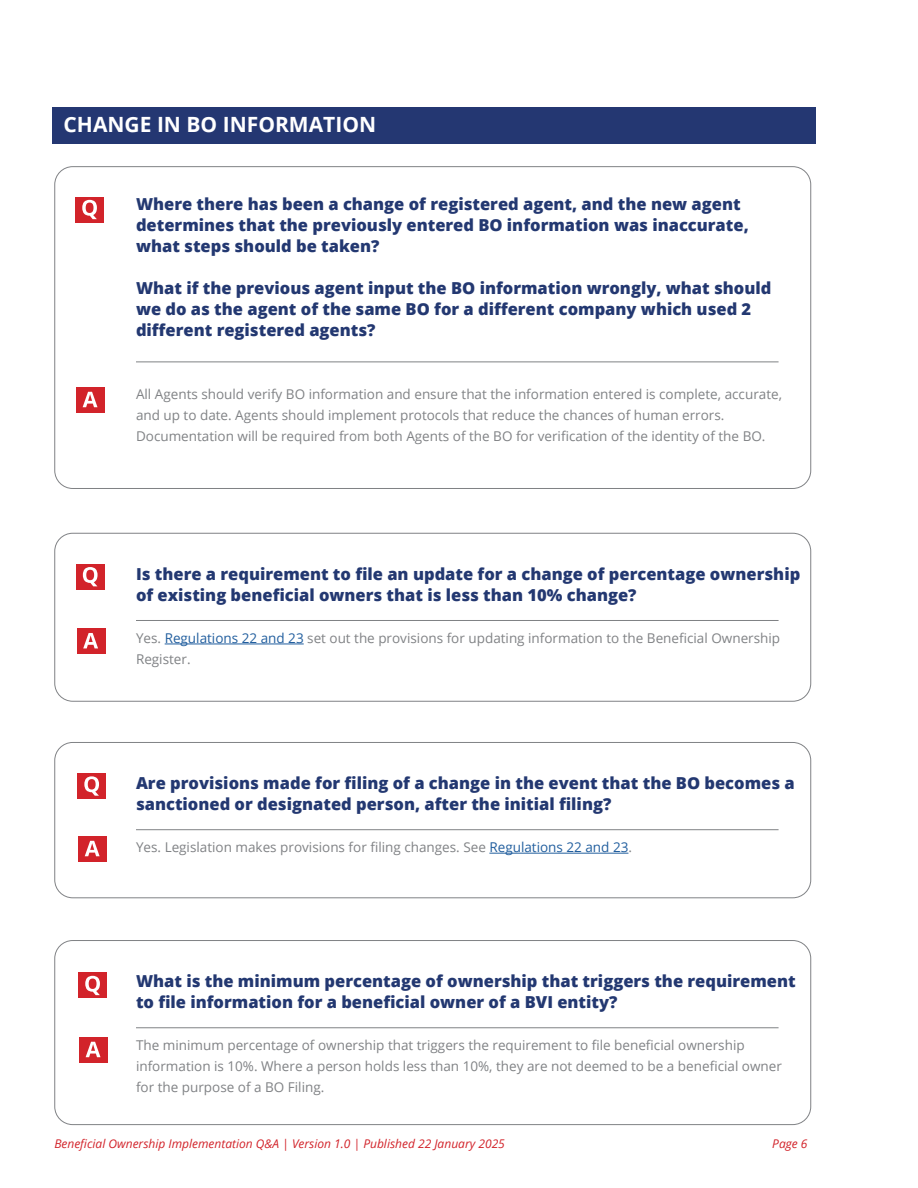
<style>
.page{position:relative;width:918px;height:1188px;background:#fff}
.page>*{position:absolute;margin:0;border:0;box-sizing:border-box;transform-origin:0 0}
.t1{font:700 21px "Open Sans";color:#fff}
.t2{font:800 16.5px/21px "Open Sans";color:#233871}
.t3{font:13.5px/21px "Open Sans";color:#808285}
.t4{font:italic 12px "Open Sans";color:#d2232a}
.s1{color:#215e9e}
</style>
<div class="page">
<hr style="left:136px;top:362px;width:643px;height:1px;background:#808285">
<hr style="left:165px;top:644px;width:139px;height:1px;background:#215e9e">
<div style="left:54px;top:533px;width:757px;height:169px;border:1px solid #808285;border-radius:18px"></div>
<hr style="left:136px;top:620px;width:643px;height:1px;background:#808285">
<div style="left:53px;top:107px;width:763px;height:37px;background:#243772"></div>
<hr style="left:489px;top:853px;width:139px;height:1px;background:#215e9e">
<div style="left:54px;top:742px;width:757px;height:156px;border:1px solid #808285;border-radius:18px"></div>
<hr style="left:136px;top:829px;width:643px;height:1px;background:#808285">
<div style="left:54px;top:940px;width:757px;height:185px;border:1px solid #808285;border-radius:18px"></div>
<hr style="left:136px;top:1027px;width:643px;height:1px;background:#808285">
<div style="left:75px;top:197px;width:29px;height:25px;background:#d2232a"></div>
<svg style="left:82px;top:200px;width:15px;height:19px"></svg>
<div style="left:76px;top:387px;width:29px;height:26px;background:#d2232a"></div>
<svg style="left:83px;top:392px;width:15px;height:15px"></svg>
<div style="left:76px;top:564px;width:29px;height:26px;background:#d2232a"></div>
<svg style="left:83px;top:567px;width:15px;height:19px"></svg>
<div style="left:77px;top:628px;width:28px;height:26px;background:#d2232a"></div>
<svg style="left:83px;top:633px;width:15px;height:15px"></svg>
<div style="left:77px;top:773px;width:29px;height:26px;background:#d2232a"></div>
<svg style="left:84px;top:776px;width:15px;height:20px"></svg>
<div style="left:78px;top:836px;width:29px;height:26px;background:#d2232a"></div>
<svg style="left:85px;top:841px;width:15px;height:15px"></svg>
<div style="left:78px;top:973px;width:29px;height:25px;background:#d2232a"></div>
<svg style="left:85px;top:976px;width:15px;height:19px"></svg>
<div style="left:79px;top:1037px;width:29px;height:26px;background:#d2232a"></div>
<svg style="left:86px;top:1042px;width:15px;height:15px"></svg>
<p class="t1" style="left:64px;top:110px;width:314px">CHANGE IN BO INFORMATION</p>
<p class="t2" style="left:136px;top:193px;width:614px">Where there has been a change of registered agent, and the new agent determines that the previously entered BO information was inaccurate, what steps should be taken?</p>
<p class="t2" style="left:136px;top:277px;width:637px">What if the previous agent input the BO information wrongly, what should we do as the agent of the same BO for a different company which used 2 different registered agents?</p>
<p class="t3" style="left:136px;top:384px;width:648px">All Agents should verify BO information and ensure that the information entered is complete, accurate, and up to date. Agents should implement protocols that reduce the chances of human errors.<br>Documentation will be required from both Agents of the BO for verification of the identity of the BO.</p>
<p class="t2" style="left:136px;top:563px;width:666px">Is there a requirement to file an update for a change of percentage ownership of existing beneficial owners that is less than 10% change?</p>
<p class="t3" style="left:136px;top:627px;width:646px">Yes. <span class="s1">Regulations 22 and 23</span> set out the provisions for updating information to the Beneficial Ownership<br>Register.</p>
<p class="t2" style="left:136px;top:772px;width:660px">Are provisions made for filing of a change in the event that the BO becomes a sanctioned or designated person, after the initial filing?</p>
<p class="t3" style="left:136px;top:836px;width:498px">Yes. Legislation makes provisions for filing changes. See <span class="s1">Regulations 22 and 23</span>.</p>
<p class="t2" style="left:136px;top:970px;width:661px">What is the minimum percentage of ownership that triggers the requirement to file information for a beneficial owner of a BVI entity?</p>
<p class="t3" style="left:136px;top:1034px;width:647px">The minimum percentage of ownership that triggers the requirement to file beneficial ownership information is 10%. Where a person holds less than 10%, they are not deemed to be a beneficial owner for the purpose of a BO Filing.</p>
<p class="t4" style="left:54px;top:1135px;width:452px">Beneficial Ownership Implementation Q&amp;A | Version 1.0 | Published 22 January 2025</p>
<p class="t4" style="left:772px;top:1135px;width:37px">Page 6</p>
</div>
